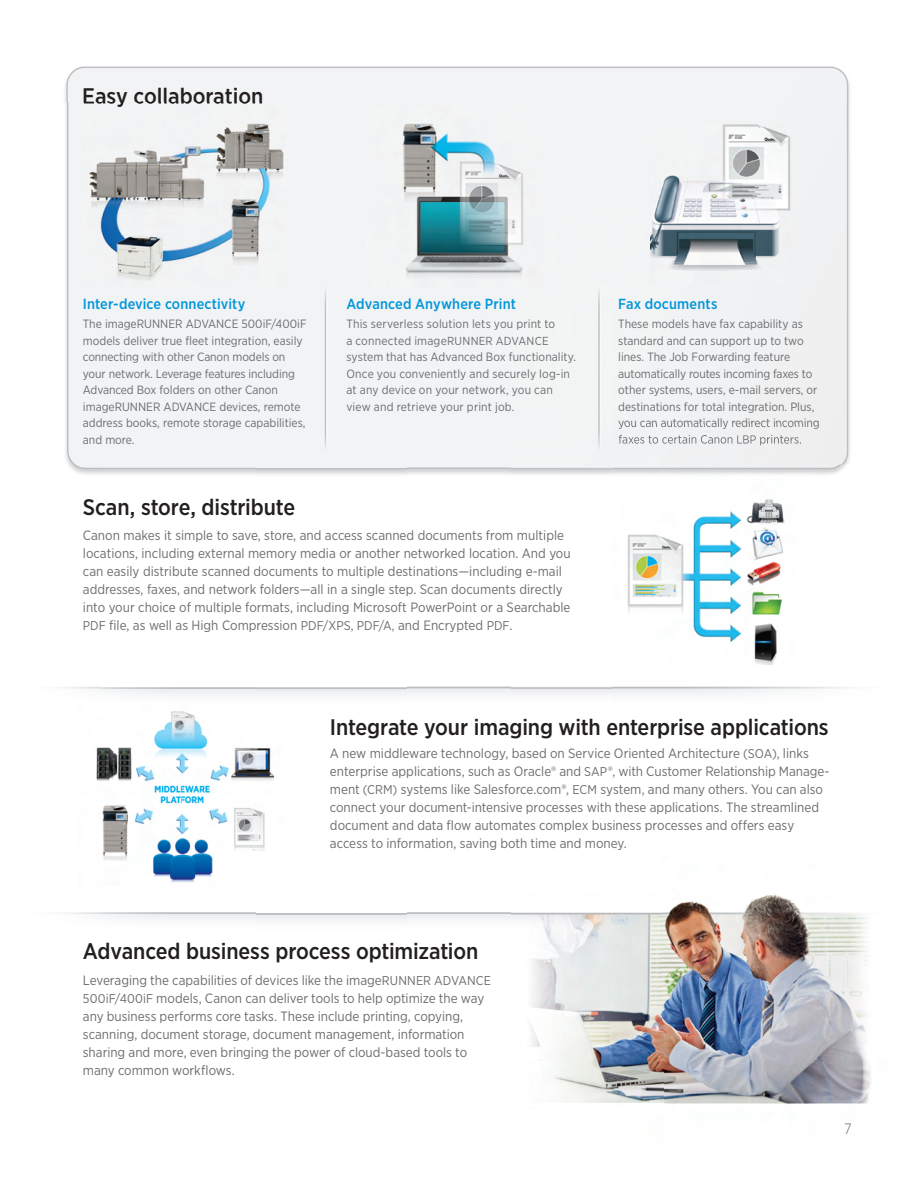
<style>
.page{position:relative;width:918px;height:1188px;background:#fff}
.page>*{position:absolute;margin:0;border:0;box-sizing:border-box;transform-origin:0 0}
.t1{font:500 22.5px "Gotham Narrow";letter-spacing:-.005em;color:#231f20}
.t2{font:300 15px "Gotham Narrow";color:#6c6d70}
.t3{font:500 14.7px "Gotham Narrow";letter-spacing:.01em;color:#0096da}
.t4{font:13.5px/18px "Gotham Narrow";color:#6c6d70}
.t5{font:12px/16.5px "Gotham Narrow";color:#6c6d70}
.s1{font-size:11.7px}
.s2{font-size:12.75px}
</style>
<div class="page">
<img style="left:65px;top:66px;width:785px;height:37px">
<img style="left:63px;top:103px;width:39px;height:812px">
<img style="left:255px;top:103px;width:153px;height:818px">
<div style="left:408px;top:103px;width:442px;height:51px;background:#f2f3f4"></div>
<img style="left:510px;top:154px;width:153px;height:949px">
<div style="left:766px;top:154px;width:84px;height:310px;background:#f0f0f1"></div>
<img style="left:816px;top:464px;width:55px;height:640px">
<img style="left:663px;top:894px;width:153px;height:210px">
<div style="left:84px;top:87px;width:178px;height:16px;background:#f2f3f4"></div>
<img style="left:619px;top:418px;width:201px;height:7px">
<img style="left:651px;top:124px;width:141px;height:158px">
<img style="left:612px;top:425px;width:217px;height:289px">
<img style="left:619px;top:425px;width:201px;height:4px">
<img style="left:619px;top:435px;width:114px;height:9px">
<img style="left:737px;top:435px;width:19px;height:10px">
<img style="left:756px;top:435px;width:49px;height:10px">
<img style="left:79px;top:705px;width:207px;height:180px">
<img style="left:83px;top:103px;width:203px;height:185px">
<img style="left:84px;top:103px;width:178px;height:4px">
<img style="left:366px;top:108px;width:175px;height:180px">
<h1 class="t1" style="left:82px;top:81px;width:183px">Easy collaboration</h1>
<p class="t3" style="left:83px;top:294px;width:164px">Inter-device connectivity</p>
<p class="t5" style="left:83px;top:315px;width:225px">The imageRUNNER ADVANCE 500iF/400iF models deliver true fleet integration, easily connecting with other Canon models on your network. Leverage features including Advanced Box folders on other Canon imageRUNNER ADVANCE devices, remote address books, remote storage capabilities, and more.</p>
<p class="t3" style="left:346px;top:294px;width:171px">Advanced Anywhere Print</p>
<p class="t5" style="left:346px;top:315px;width:231px">This serverless solution lets you print to<br>a connected image<span class="s1">RUNNER ADVANCE </span>system that has Advanced Box functionality.<br>Once you conveniently and securely log-in at any device on your network, you can view and retrieve your print job.</p>
<h1 class="t1" style="left:83px;top:492px;width:214px">Scan, store, distribute</h1>
<p class="t4" style="left:83px;top:526px;width:489px">Canon makes it simple to save, store, and access scanned documents from multiple locations, including external memory media or another networked location. And you can easily distribute scanned documents to multiple destinations—including e-mail addresses, faxes, and network folders—all in a single step. Scan documents directly into your choice of multiple formats, including Microsoft PowerPoint or a Searchable <span class="s2">PDF</span> file, as well as High Compression <span class="s2">PDF/XPS, PDF/A,</span> and Encrypted <span class="s2">PDF</span>.</p>
<p class="t3" style="left:618px;top:294px;width:101px">Fax documents</p>
<p class="t5" style="left:618px;top:315px;width:203px">These models have fax capability as standard and can support up to two lines. The Job Forwarding feature automatically routes incoming faxes to other systems, users, e-mail servers, or destinations for total integration. Plus, you can automatically redirect incoming</p>
<h1 class="t1" style="left:330px;top:713px;width:500px">Integrate your imaging with enterprise applications</h1>
<p class="t4" style="left:330px;top:744px;width:501px">A new middleware technology, based on Service Oriented Architecture <span class="s2">(SOA)</span>, links enterprise applications, such as Oracle® and <span class="s2">SAP</span>®, with Customer Relationship Manage&shy;ment <span class="s2">(CRM)</span> systems like Salesforce.com®, <span class="s2">ECM</span> system, and many others. You can also connect your document-intensive processes with these applications. The streamlined document and data flow automates complex business processes and offers easy access to information, saving both time and money.</p>
<h1 class="t1" style="left:83px;top:937px;width:397px">Advanced business process optimization</h1>
<p class="t4" style="left:83px;top:971px;width:410px">Leveraging the capabilities of devices like the image<span class="s2">RUNNER ADVANCE 500iF/400iF</span> models, Canon can deliver tools to help optimize the way any business performs core tasks. These include printing, copying, scanning, document storage, document management, information sharing and more, even bringing the power of cloud-based tools to many common workflows.</p>
<p class="t2" style="left:844px;top:1120px;width:9px">7</p>
</div>
